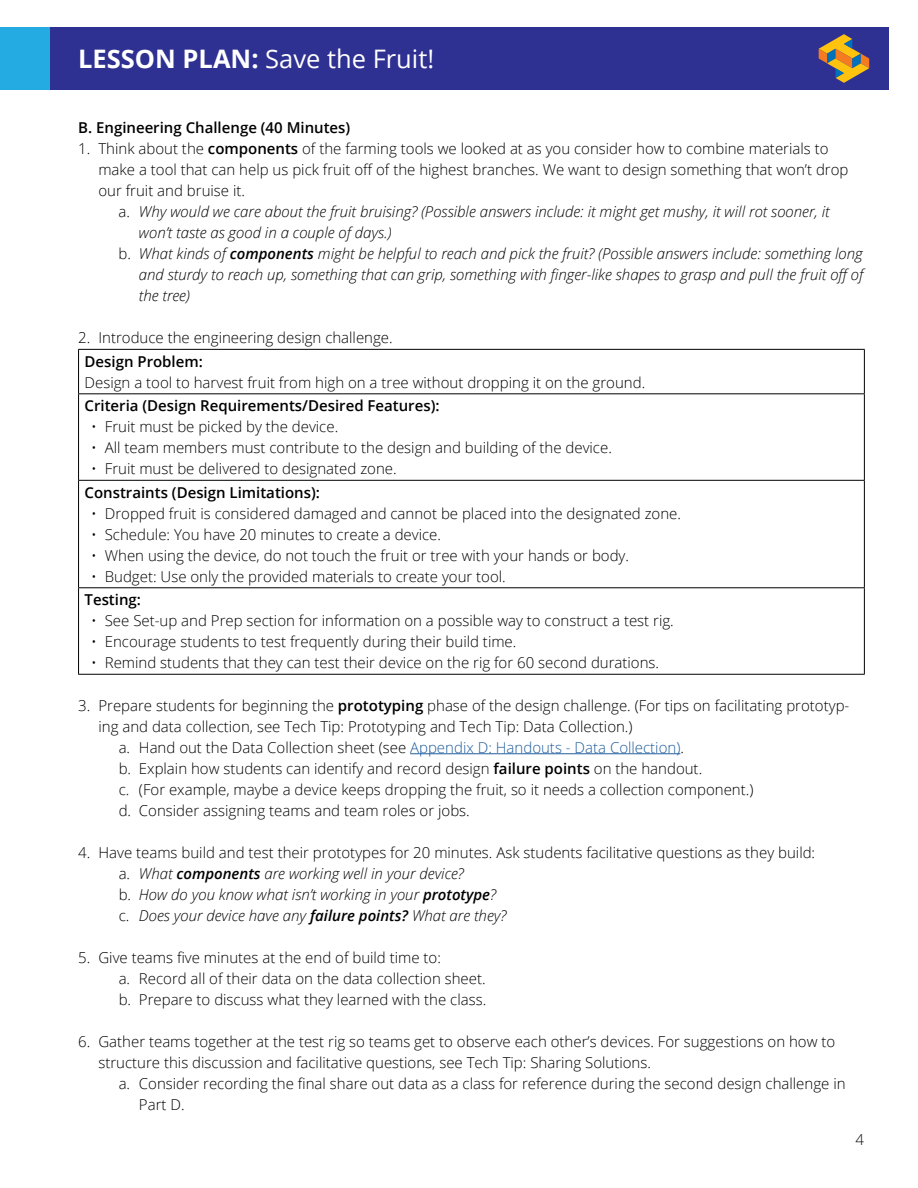
<style>
.page{position:relative;width:918px;height:1188px;background:#fff}
.page>*{position:absolute;margin:0;border:0;box-sizing:border-box;transform-origin:0 0}
.t1{font:25.5px "Open Sans";color:#fff}
.t2{font:300 15px/21px "Open Sans";color:#000}
.t3{font:italic 300 15px "Open Sans";color:#000}
.t4{font:600 15px "Open Sans";color:#000}
.s1{font-weight:700}
.s2{font-weight:600}
.s3{font-style:normal}
.s4{color:#215e9e}
.s5{font-style:italic}
.s6{font-weight:600;font-style:italic}
</style>
<div class="page">
<div style="left:26px;top:27px;width:864px;height:63px;background:#2e3092"></div>
<svg style="left:819px;top:34px;width:50px;height:49px"></svg>
<div style="left:0;top:27px;width:50px;height:63px;background:#24abe2"></div>
<hr style="left:410px;top:753px;width:270px;height:1px;background:#215e9e">
<hr style="left:78px;top:349px;width:787px;height:1px;background:#000">
<hr style="left:78px;top:350px;width:1px;height:43px;background:#000">
<hr style="left:864px;top:350px;width:1px;height:43px;background:#000">
<hr style="left:78px;top:393px;width:787px;height:1px;background:#000">
<hr style="left:78px;top:394px;width:1px;height:86px;background:#000">
<hr style="left:864px;top:394px;width:1px;height:86px;background:#000">
<hr style="left:78px;top:480px;width:787px;height:1px;background:#000">
<hr style="left:78px;top:481px;width:1px;height:106px;background:#000">
<hr style="left:864px;top:481px;width:1px;height:106px;background:#000">
<hr style="left:78px;top:587px;width:787px;height:1px;background:#000">
<hr style="left:78px;top:588px;width:1px;height:86px;background:#000">
<hr style="left:864px;top:588px;width:1px;height:86px;background:#000">
<hr style="left:78px;top:674px;width:787px;height:1px;background:#000">
<h1 class="t1" style="left:78px;top:41px;width:358px"><span class="s1">LESSON PLAN:</span> Save the Fruit!</h1>
<p class="t4" style="left:78px;top:117px;width:274px">B. Engineering Challenge (40 Minutes)</p>
<p class="t2" style="left:98px;top:138px;width:752px;text-indent:-20px">1. Think about the <span class="s2">components</span> of the farming tools we looked at as you consider how to combine materials to make a tool that can help us pick fruit off of the highest branches. We want to design something that won’t drop our fruit and bruise it.</p>
<p class="t3" style="left:119px;top:201px;width:713px"><span class="s3">a.</span> Why would we care about the fruit bruising? (Possible answers include: it might get mushy, it will rot sooner, it</p>
<p class="t3" style="left:139px;top:222px;width:254px">won’t taste as good in a couple of days.)</p>
<p class="t3" style="left:119px;top:243px;width:746px"><span class="s3">b.</span> What kinds of <span class="s2">components</span> might be helpful to reach and pick the fruit? (Possible answers include: something long</p>
<p class="t3" style="left:139px;top:264px;width:726px">and sturdy to reach up, something that can grip, something with finger-like shapes to grasp and pull the fruit off of</p>
<p class="t3" style="left:139px;top:285px;width:53px">the tree)</p>
<p class="t2" style="left:78px;top:327px;width:316px">2. Introduce the engineering design challenge.</p>
<p class="t4" style="left:85px;top:351px;width:120px">Design Problem:</p>
<p class="t2" style="left:85px;top:371px;width:562px">Design a tool to harvest fruit from high on a tree without dropping it on the ground.</p>
<p class="t4" style="left:85px;top:396px;width:357px">Criteria (Design Requirements/Desired Features):</p>
<p class="t2" style="left:91px;top:416px;width:248px">• Fruit must be picked by the device.</p>
<p class="t2" style="left:91px;top:437px;width:522px">• All team members must contribute to the design and building of the device.</p>
<p class="t2" style="left:91px;top:458px;width:307px">• Fruit must be delivered to designated zone.</p>
<p class="t4" style="left:85px;top:482px;width:237px">Constraints (Design Limitations):</p>
<p class="t2" style="left:91px;top:502px;width:591px">• Dropped fruit is considered damaged and cannot be placed into the designated zone.</p>
<p class="t2" style="left:91px;top:523px;width:351px">• Schedule: You have 20 minutes to create a device.</p>
<p class="t2" style="left:91px;top:544px;width:539px">• When using the device, do not touch the fruit or tree with your hands or body.</p>
<p class="t2" style="left:91px;top:565px;width:416px">• Budget: Use only the provided materials to create your tool.</p>
<p class="t4" style="left:85px;top:590px;width:58px">Testing:</p>
<p class="t2" style="left:91px;top:610px;width:584px">• See Set-up and Prep section for information on a possible way to construct a test rig.</p>
<p class="t2" style="left:91px;top:631px;width:427px">• Encourage students to test frequently during their build time.</p>
<p class="t2" style="left:91px;top:652px;width:569px">• Remind students that they can test their device on the rig for 60 second durations.</p>
<p class="t2" style="left:78px;top:694px;width:773px">3. Prepare students for beginning the <span class="s2">prototyping</span> phase of the design challenge. (For tips on facilitating prototyp-</p>
<p class="t2" style="left:98px;top:715px;width:536px">ing and data collection, see Tech Tip: Prototyping and Tech Tip: Data Collection.)</p>
<p class="t2" style="left:119px;top:736px;width:567px">a. Hand out the Data Collection sheet (see <span class="s4">Appendix D: Handouts - Data Collection)</span>.</p>
<p class="t2" style="left:119px;top:757px;width:585px">b. Explain how students can identify and record design <span class="s2">failure points</span> on the handout.</p>
<p class="t2" style="left:119px;top:778px;width:636px">c. (For example, maybe a device keeps dropping the fruit, so it needs a collection component.)</p>
<p class="t2" style="left:119px;top:799px;width:353px">d. Consider assigning teams and team roles or jobs.</p>
<p class="t2" style="left:119px;top:841px;width:698px;text-indent:-41px">4. Have teams build and test their prototypes for 20 minutes. Ask students facilitative questions as they build: a. <span class="s5">What</span> <span class="s6">components</span> <span class="s5">are working well in your device?<br></span>b. <span class="s5">How do you know what isn’t working in your</span> <span class="s6">prototype</span><span class="s5">?<br></span>c. <span class="s5">Does your device have any</span> <span class="s6">failure points?</span> <span class="s5">What are they?</span></p>
<p class="t2" style="left:119px;top:946px;width:369px;text-indent:-40px">5. Give teams five minutes at the end of build time to:<br>a. Record all of their data on the data collection sheet. b. Prepare to discuss what they learned with the class.</p>
<p class="t2" style="left:98px;top:1030px;width:738px;text-indent:-20px">6. Gather teams together at the test rig so teams get to observe each other’s devices. For suggestions on how to structure this discussion and facilitative questions, see Tech Tip: Sharing Solutions.</p>
<p class="t2" style="left:139px;top:1072px;width:708px;text-indent:-20px">a. Consider recording the final share out data as a class for reference during the second design challenge in<br>Part D.</p>
<p class="t2" style="left:855px;top:1129px;width:10px">4</p>
</div>
